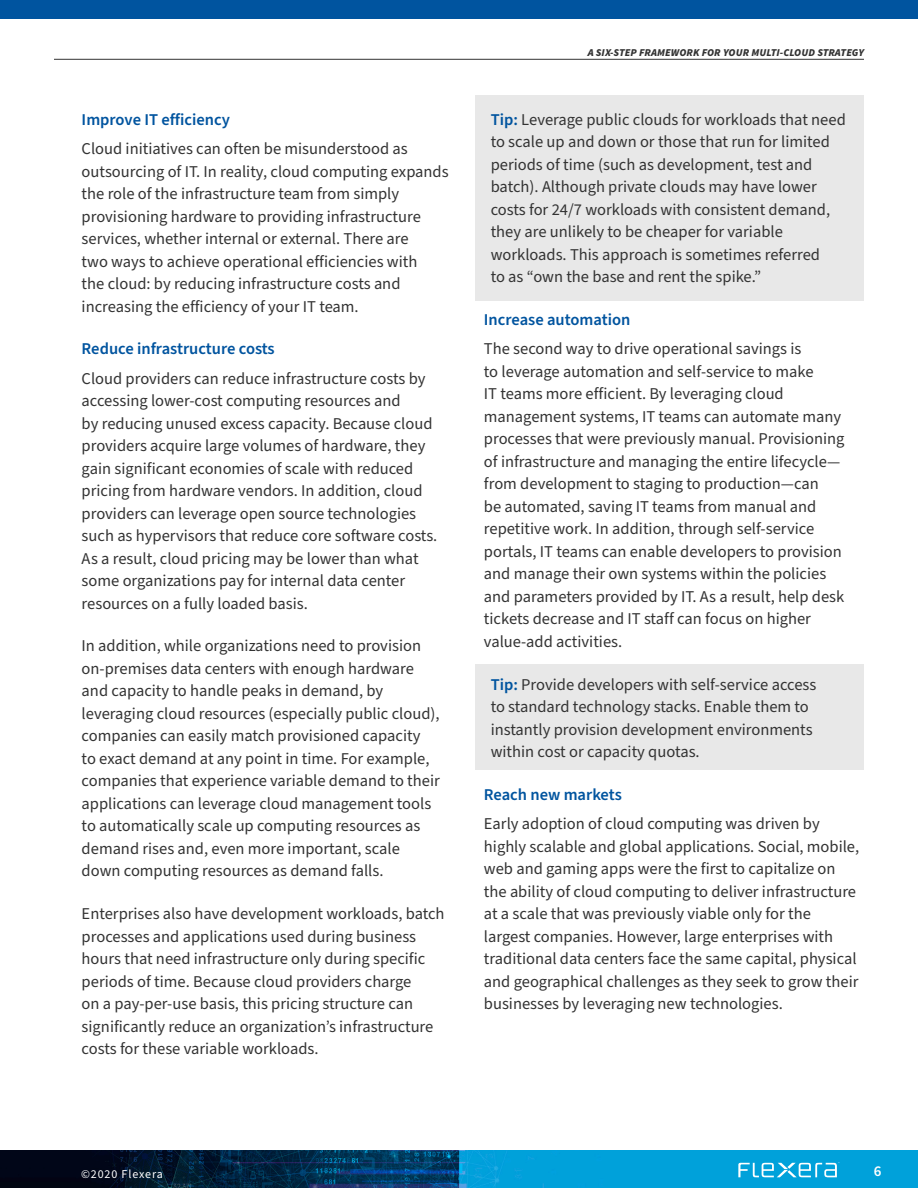
<style>
.page{position:relative;width:918px;height:1188px;background:#fff}
.page>*{position:absolute;margin:0;border:0;box-sizing:border-box;transform-origin:0 0}
.Body{font:16.5px/22.5px "Source Sans Pro";color:#333}
.Body-2{font:600 16.5px "Source Sans Pro";color:#00549f}
.t1{font:600 15px "Source Sans Pro";color:#fff}
.t2{font:12px "Source Sans Pro";letter-spacing:.075em;color:#fff}
.t3{font:italic 900 10.5px "Source Sans Pro";letter-spacing:.01em;color:#333}
.s1{font-weight:600;color:#00549f}
</style>
<div class="page">
<div style="left:0;top:0;width:918px;height:19px;background:#00549f"></div>
<img style="left:0;top:1150px;width:918px;height:38px">
<svg style="left:738px;top:1162px;width:102px;height:15px;background:#4abce4"></svg>
<hr style="left:54px;top:59px;width:810px;height:1px;background:#333">
<div style="left:475px;top:95px;width:389px;height:206px;background:#e8e8e8"></div>
<div style="left:475px;top:664px;width:389px;height:106px;background:#e8e8e8"></div>
<p class="Body-2" style="left:82px;top:108px;width:150px">Improve IT efficiency</p>
<p class="Body" style="left:82px;top:138px;width:369px">Cloud initiatives can often be misunderstood as outsourcing of IT. In reality, cloud computing expands the role of the infrastructure team from simply provisioning hardware to providing infrastructure services, whether internal or external. There are<br>two ways to achieve operational efficiencies with<br>the cloud: by reducing infrastructure costs and increasing the efficiency of your IT team.</p>
<p class="Body-2" style="left:82px;top:338px;width:195px">Reduce infrastructure costs</p>
<p class="Body" style="left:82px;top:367px;width:357px">Cloud providers can reduce infrastructure costs by accessing lower-cost computing resources and<br>by reducing unused excess capacity. Because cloud providers acquire large volumes of hardware, they gain significant economies of scale with reduced pricing from hardware vendors. In addition, cloud providers can leverage open source technologies such as hypervisors that reduce core software costs.<br>As a result, cloud pricing may be lower than what some organizations pay for internal data center resources on a fully loaded basis.</p>
<p class="Body" style="left:82px;top:635px;width:360px">In addition, while organizations need to provision on-premises data centers with enough hardware and capacity to handle peaks in demand, by leveraging cloud resources (especially public cloud), companies can easily match provisioned capacity<br>to exact demand at any point in time. For example, companies that experience variable demand to their applications can leverage cloud management tools to automatically scale up computing resources as demand rises and, even more important, scale down computing resources as demand falls.</p>
<p class="Body" style="left:82px;top:903px;width:364px">Enterprises also have development workloads, batch processes and applications used during business hours that need infrastructure only during specific periods of time. Because cloud providers charge<br>on a pay-per-use basis, this pricing structure can significantly reduce an organization’s infrastructure costs for these variable workloads.</p>
<p class="t3" style="left:588px;top:45px;width:278px">A SIX-STEP FRAMEWORK FOR YOUR MULTI-CLOUD STRATEGY</p>
<p class="Body" style="left:491px;top:109px;width:357px"><span class="s1">Tip:</span> Leverage public clouds for workloads that need to scale up and down or those that run for limited periods of time (such as development, test and batch). Although private clouds may have lower costs for 24/7 workloads with consistent demand, they are unlikely to be cheaper for variable workloads. This approach is sometimes referred<br>to as “own the base and rent the spike.”</p>
<p class="Body-2" style="left:484px;top:309px;width:148px">Increase automation</p>
<p class="Body" style="left:484px;top:338px;width:362px">The second way to drive operational savings is<br>to leverage automation and self-service to make<br>IT teams more efficient. By leveraging cloud management systems, IT teams can automate many processes that were previously manual. Provisioning of infrastructure and managing the entire lifecycle— from development to staging to production—can<br>be automated, saving IT teams from manual and repetitive work. In addition, through self-service portals, IT teams can enable developers to provision and manage their own systems within the policies and parameters provided by IT. As a result, help desk tickets decrease and IT staff can focus on higher value-add activities.</p>
<p class="Body" style="left:491px;top:673px;width:327px"><span class="s1">Tip:</span> Provide developers with self-service access to standard technology stacks. Enable them to instantly provision development environments within cost or capacity quotas.</p>
<p class="Body-2" style="left:484px;top:783px;width:139px">Reach new markets</p>
<p class="Body" style="left:484px;top:813px;width:377px">Early adoption of cloud computing was driven by highly scalable and global applications. Social, mobile, web and gaming apps were the first to capitalize on the ability of cloud computing to deliver infrastructure at a scale that was previously viable only for the largest companies. However, large enterprises with traditional data centers face the same capital, physical and geographical challenges as they seek to grow their businesses by leveraging new technologies.</p>
<p class="t2" style="left:81px;top:1166px;width:83px">©2020 Flexera</p>
<p class="t1" style="left:874px;top:1161px;width:9px">6</p>
</div>
